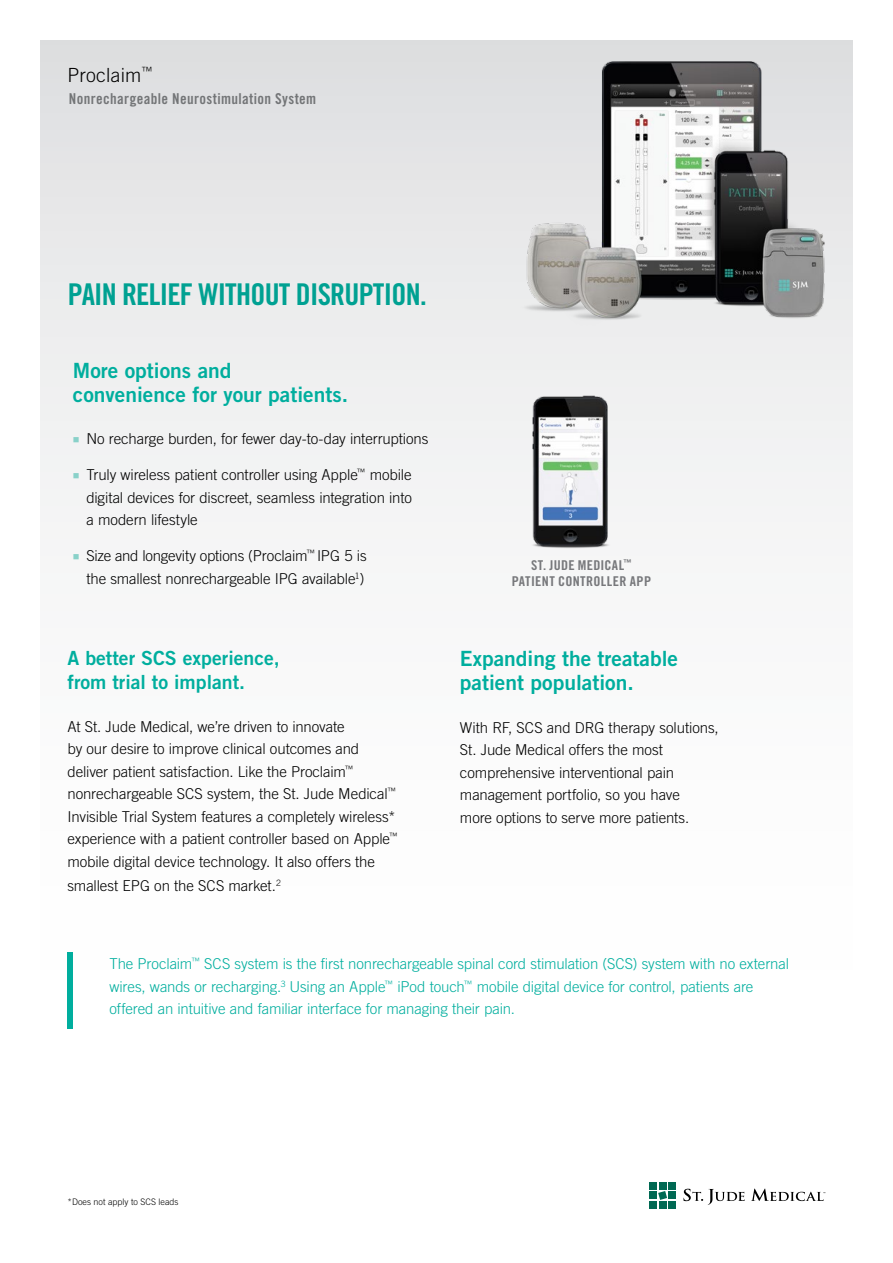
<style>
.page{position:relative;width:893px;height:1263px;background:#fff}
.page>*{position:absolute;margin:0;border:0;box-sizing:border-box;transform-origin:0 0}
.t1{font:30px "Trade Gothic LT Std Bd Cn 20";letter-spacing:-.025em;color:#00ae9e}
.t2{font:21px/24px "Trade Gothic LT Std Bd 2";color:#00ae9e}
.t3{font:19.5px/24px "Trade Gothic LT Std Bd 2";color:#00ae9e}
.t4{font:300 19.5px "Trade Gothic LT Std";letter-spacing:.01em;color:#000}
.t5{font:300 15px/22.5px "Trade Gothic LT Std";letter-spacing:-.005em;color:#000}
.t6{font:300 15px/22.5px "Trade Gothic LT Std";letter-spacing:-.005em;color:#00ae9e}
.t7{font:15px "Trade Gothic LT Std Bd Cn 20";letter-spacing:.025em;color:#737577}
.t8{font:13.5px/16.5px "Trade Gothic LT Std Bd Cn 20";letter-spacing:.025em;color:#77787b;text-align:center;scale:1.05 1}
.t9{font:300 9px "Trade Gothic LT Std";color:#000}
.s1{color:#89d1c9}
</style>
<div class="page">
<div style="left:40px;top:40px;width:813px;height:1077px;background:linear-gradient(to bottom,#e2e3e4,#fff)"></div>
<svg style="left:683px;top:1189px;width:62px;height:16px"></svg>
<svg style="left:751px;top:1188px;width:74px;height:13px"></svg>
<div style="left:650px;top:1182px;width:7px;height:8px;background:#006953"></div>
<div style="left:668px;top:1182px;width:7px;height:8px;background:#006953"></div>
<div style="left:659px;top:1182px;width:7px;height:8px;background:#006953"></div>
<div style="left:650px;top:1192px;width:7px;height:7px;background:#006953"></div>
<div style="left:668px;top:1192px;width:7px;height:7px;background:#006953"></div>
<svg style="left:658px;top:1191px;width:9px;height:9px"></svg>
<div style="left:650px;top:1201px;width:7px;height:7px;background:#006953"></div>
<div style="left:668px;top:1201px;width:7px;height:7px;background:#006953"></div>
<div style="left:659px;top:1201px;width:7px;height:7px;background:#006953"></div>
<div style="left:67px;top:952px;width:5px;height:76px;background:#00ae9e"></div>
<img style="left:447px;top:40px;width:406px;height:292px">
<img style="left:506px;top:388px;width:133px;height:187px">
<h3 class="t4" style="left:68px;top:63px;width:87px">Proclaim<sup>™</sup></h3>
<p class="t7" style="left:69px;top:90px;width:249px">Nonrechargeable Neurostimulation System</p>
<h1 class="t1" style="left:68px;top:276px;width:361px">PAIN RELIEF WITHOUT DISRUPTION.</h1>
<h2 class="t2" style="left:73px;top:358px;width:277px">More options and convenience for your patients.</h2>
<p class="t5" style="left:73px;top:428px;width:357px"><span class="s1">■</span> No recharge burden, for fewer day-to-day interruptions</p>
<p class="t5" style="left:86px;top:464px;width:327px;text-align:justify;text-indent:-14px"><span class="s1">■</span> Truly wireless patient controller using Apple<sup>™</sup> mobile digital devices for discreet, seamless integration into a modern lifestyle</p>
<p class="t5" style="left:73px;top:545px;width:295px;text-align:right"><span class="s1">■</span> Size and longevity options (Proclaim<sup>™</sup> IPG 5 is the smallest nonrechargeable IPG available<sup>1</sup>)</p>
<p class="t8" style="left:512px;top:556px;width:134px">ST. JUDE MEDICAL<sup>™<br></sup>PATIENT CONTROLLER APP</p>
<h3 class="t3" style="left:68px;top:646px;width:214px">A better SCS experience, from trial to implant.</h3>
<p class="t5" style="left:67px;top:715px;width:332px">At St. Jude Medical, we’re driven to innovate<br>by our desire to improve clinical outcomes and deliver patient satisfaction. Like the Proclaim<sup>™ </sup>nonrechargeable SCS system, the St. Jude Medical<sup>™ </sup>Invisible Trial System features a completely wireless* experience with a patient controller based on Apple<sup>™ </sup>mobile digital device technology. It also offers the</p>
<p class="t5" style="left:68px;top:874px;width:215px">smallest EPG on the SCS market.<sup>2</sup></p>
<h2 class="t2" style="left:460px;top:646px;width:220px">Expanding the treatable patient population.</h2>
<p class="t5" style="left:460px;top:716px;width:260px">With RF, SCS and DRG therapy solutions, St. Jude Medical offers the most comprehensive interventional pain management portfolio, so you have<br>more options to serve more patients.</p>
<p class="t6" style="left:109px;top:952px;width:681px">The Proclaim<sup>™</sup> SCS system is the first nonrechargeable spinal cord stimulation (SCS) system with no external wires, wands or recharging.<sup>3</sup> Using an Apple<sup>™</sup> iPod touch<sup>™</sup> mobile digital device for control, patients are offered an intuitive and familiar interface for managing their pain.</p>
<p class="t9" style="left:68px;top:1196px;width:113px">*Does not apply to SCS leads</p>
</div>
